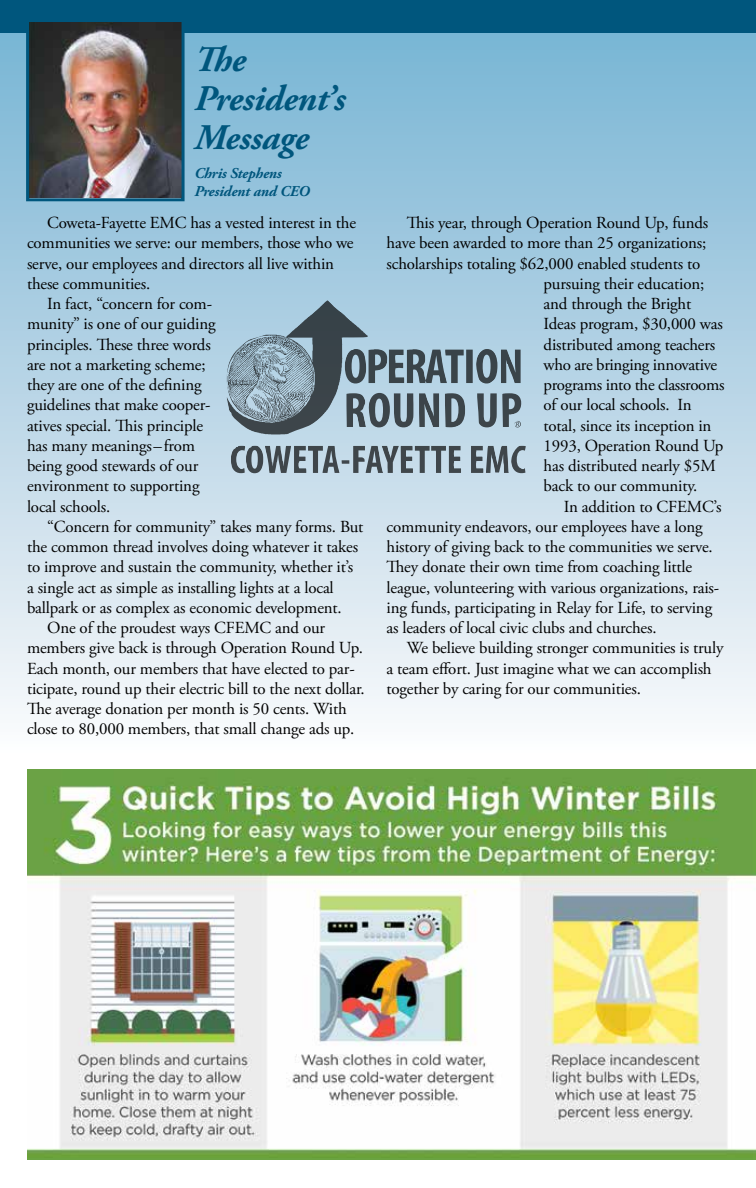
<style>
.page{position:relative;width:756px;height:1188px;background:#fff}
.page>*{position:absolute;margin:0;border:0;box-sizing:border-box;transform-origin:0 0}
.t1{font:italic 700 36px/39px "Adobe Garamond Pro";letter-spacing:-.01em;color:#00567d}
.t2{font:16.8px "Adobe Garamond Pro";letter-spacing:-.01em;color:#000}
.t3{font:italic 700 15px/18px "Adobe Garamond Pro";letter-spacing:-.01em;color:#00567d}
</style>
<div class="page">
<div style="left:0;top:0;width:756px;height:756px;background:linear-gradient(to bottom,#72b1d2,#fcfafb)"></div>
<div style="left:0;top:0;width:756px;height:33px;background:#00567d"></div>
<img style="left:30px;top:23px;width:151px;height:174px">
<div style="left:26px;top:19px;width:159px;height:182px;border:3px solid #00567d"></div>
<img style="left:27px;top:769px;width:729px;height:390px">
<img style="left:226px;top:300px;width:143px;height:134px">
<svg style="left:231px;top:445px;width:293px;height:28px;background:#87969f"></svg>
<svg style="left:345px;top:349px;width:176px;height:78px;background:#7d909c"></svg>
<hr style="left:231px;top:439px;width:293px;height:1px;background:#000">
<h1 class="t1" style="left:194px;top:41px;width:152px">The<br>President’s<br>Message</h1>
<p class="t3" style="left:194px;top:165px;width:117px">Chris Stephens<br>President and CEO</p>
<p class="t2" style="left:47px;top:213px;width:310px">Coweta-Fayette EMC has a vested interest in the</p>
<p class="t2" style="left:27px;top:233px;width:328px">communities we serve: our members, those who we</p>
<p class="t2" style="left:27px;top:253px;width:309px">serve, our employees and directors all live within</p>
<p class="t2" style="left:27px;top:274px;width:125px">these communities.</p>
<p class="t2" style="left:47px;top:294px;width:166px">In fact, “concern for com-</p>
<p class="t2" style="left:27px;top:314px;width:190px">munity” is one of our guiding</p>
<p class="t2" style="left:27px;top:334px;width:185px">principles. These three words</p>
<p class="t2" style="left:27px;top:355px;width:180px">are not a marketing scheme;</p>
<p class="t2" style="left:27px;top:375px;width:176px">they are one of the defining</p>
<p class="t2" style="left:27px;top:395px;width:185px">guidelines that make cooper-</p>
<p class="t2" style="left:27px;top:415px;width:178px">atives special. This principle</p>
<p class="t2" style="left:27px;top:436px;width:170px">has many meanings–from</p>
<p class="t2" style="left:27px;top:456px;width:173px">being good stewards of our</p>
<p class="t2" style="left:27px;top:476px;width:174px">environment to supporting</p>
<p class="t2" style="left:27px;top:496px;width:85px">local schools.</p>
<p class="t2" style="left:47px;top:517px;width:318px">“Concern for community” takes many forms. But</p>
<p class="t2" style="left:27px;top:537px;width:333px">the common thread involves doing whatever it takes</p>
<p class="t2" style="left:27px;top:557px;width:328px">to improve and sustain the community, whether it’s</p>
<p class="t2" style="left:27px;top:577px;width:308px">a single act as simple as installing lights at a local</p>
<p class="t2" style="left:27px;top:598px;width:316px">ballpark or as complex as economic development.</p>
<p class="t2" style="left:47px;top:618px;width:279px">One of the proudest ways CFEMC and our</p>
<p class="t2" style="left:27px;top:638px;width:338px">members give back is through Operation Round Up.</p>
<p class="t2" style="left:27px;top:658px;width:329px">Each month, our members that have elected to par-</p>
<p class="t2" style="left:27px;top:679px;width:339px">ticipate, round up their electric bill to the next dollar.</p>
<p class="t2" style="left:27px;top:699px;width:321px">The average donation per month is 50 cents. With</p>
<p class="t2" style="left:27px;top:719px;width:329px">close to 80,000 members, that small change ads up.</p>
<p class="t2" style="left:407px;top:213px;width:303px">This year, through Operation Round Up, funds</p>
<p class="t2" style="left:387px;top:233px;width:321px">have been awarded to more than 25 organizations;</p>
<p class="t2" style="left:387px;top:253px;width:315px">scholarships totaling $62,000 enabled students to</p>
<p class="t2" style="left:544px;top:274px;width:162px">pursuing their education;</p>
<p class="t2" style="left:544px;top:294px;width:149px">and through the Bright</p>
<p class="t2" style="left:544px;top:314px;width:181px">Ideas program, $30,000 was</p>
<p class="t2" style="left:544px;top:334px;width:173px">distributed among teachers</p>
<p class="t2" style="left:544px;top:355px;width:175px">who are bringing innovative</p>
<p class="t2" style="left:544px;top:375px;width:182px">programs into the classrooms</p>
<p class="t2" style="left:544px;top:395px;width:150px">of our local schools. In</p>
<p class="t2" style="left:544px;top:415px;width:169px">total, since its inception in</p>
<p class="t2" style="left:544px;top:436px;width:181px">1993, Operation Round Up</p>
<p class="t2" style="left:544px;top:456px;width:174px">has distributed nearly $5M</p>
<p class="t2" style="left:544px;top:476px;width:155px">back to our community.</p>
<p class="t2" style="left:564px;top:496px;width:159px">In addition to CFEMC’s</p>
<p class="t2" style="left:387px;top:517px;width:318px">community endeavors, our employees have a long</p>
<p class="t2" style="left:387px;top:537px;width:328px">history of giving back to the communities we serve.</p>
<p class="t2" style="left:387px;top:557px;width:307px">They donate their own time from coaching little</p>
<p class="t2" style="left:387px;top:577px;width:334px">league, volunteering with various organizations, rais-</p>
<p class="t2" style="left:387px;top:598px;width:327px">ing funds, participating in Relay for Life, to serving</p>
<p class="t2" style="left:387px;top:618px;width:272px">as leaders of local civic clubs and churches.</p>
<p class="t2" style="left:407px;top:638px;width:318px">We believe building stronger communities is truly</p>
<p class="t2" style="left:387px;top:658px;width:327px">a team effort. Just imagine what we can accomplish</p>
<p class="t2" style="left:387px;top:679px;width:256px">together by caring for our communities.</p>
</div>
